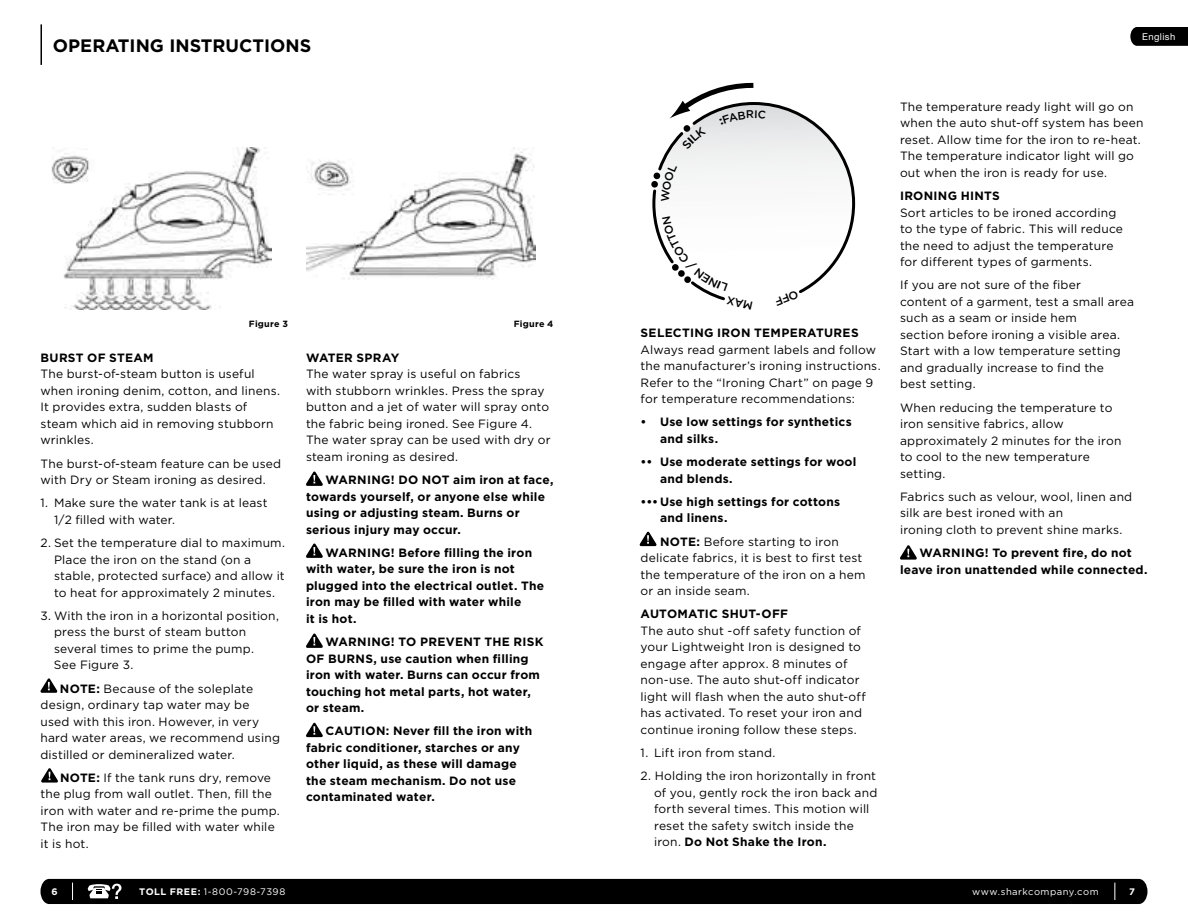
<style>
.page{position:relative;width:1188px;height:918px;background:#fff}
.page>*{position:absolute;margin:0;border:0;box-sizing:border-box;transform-origin:0 0}
.t1{font:700 18px "Gotham";color:#000}
.t2{font:12px/16.5px "Gotham";letter-spacing:.015em;color:#000}
.t3{font:700 12px/16.5px "Gotham";letter-spacing:.02em;color:#000}
.t4{font:9.45px "Gotham";letter-spacing:.055em;color:#fff}
.t5{font:9.45px "Helvetica Neue LT Std";letter-spacing:.045em;color:#fff}
.t6{font:700 9px "Gotham";letter-spacing:.025em;color:#000}
.s1{font-weight:700}
</style>
<div class="page">
<hr style="left:40px;top:24px;width:2px;height:41px;background:#000">
<div style="left:40px;top:879px;width:1108px;height:25px;background:#000"></div>
<svg style="left:1130px;top:27px;width:58px;height:19px"></svg>
<svg style="left:306px;top:471px;width:17px;height:15px"></svg>
<svg style="left:639px;top:531px;width:18px;height:15px"></svg>
<svg style="left:306px;top:543px;width:17px;height:15px"></svg>
<svg style="left:306px;top:633px;width:17px;height:15px"></svg>
<svg style="left:306px;top:722px;width:17px;height:15px"></svg>
<svg style="left:40px;top:678px;width:18px;height:15px"></svg>
<svg style="left:41px;top:768px;width:17px;height:15px"></svg>
<svg style="left:900px;top:545px;width:17px;height:15px"></svg>
<img style="left:51px;top:147px;width:220px;height:162px">
<img style="left:306px;top:147px;width:229px;height:132px">
<svg style="left:651px;top:82px;width:205px;height:219px"></svg>
<h1 class="t1" style="left:53px;top:36px;width:260px">OPERATING INSTRUCTIONS</h1>
<p class="t6" style="left:249px;top:319px;width:40px">Figure 3</p>
<p class="t6" style="left:514px;top:319px;width:40px">Figure 4</p>
<p class="t3" style="left:40px;top:349px;width:115px">BURST OF STEAM</p>
<p class="t2" style="left:40px;top:366px;width:241px">The burst-of-steam button is useful when ironing denim, cotton, and linens.<br>It provides extra, sudden blasts of steam which aid in removing stubborn wrinkles.</p>
<p class="t2" style="left:40px;top:455px;width:242px">The burst-of-steam feature can be used with Dry or Steam ironing as desired.</p>
<p class="t2" style="left:54px;top:495px;width:215px;text-indent:-14px">1. Make sure the water tank is at least<br>1/2 filled with water.</p>
<p class="t2" style="left:54px;top:534px;width:232px;text-indent:-14px">2. Set the temperature dial to maximum.<br>Place the iron on the stand (on a stable, protected surface) and allow it to heat for approximately 2 minutes.</p>
<p class="t2" style="left:54px;top:607px;width:227px;text-indent:-13px">3. With the iron in a horizontal position, press the burst of steam button several times to prime the pump.<br>See Figure 3.</p>
<p class="t2" style="left:40px;top:680px;width:241px;text-indent:19px"><span class="s1">NOTE:</span> Because of the soleplate design, ordinary tap water may be used with this iron. However, in very hard water areas, we recommend using distilled or demineralized water.</p>
<p class="t2" style="left:40px;top:769px;width:241px;text-indent:20px"><span class="s1">NOTE:</span> If the tank runs dry, remove the plug from wall outlet. Then, fill the iron with water and re-prime the pump.<br>The iron may be filled with water while it is hot.</p>
<p class="t3" style="left:306px;top:349px;width:95px">WATER SPRAY</p>
<p class="t2" style="left:306px;top:366px;width:246px">The water spray is useful on fabrics<br>with stubborn wrinkles. Press the spray button and a jet of water will spray onto the fabric being ironed. See Figure 4.<br>The water spray can be used with dry or steam ironing as desired.</p>
<p class="t3" style="left:306px;top:471px;width:249px;text-indent:20px">WARNING! DO NOT aim iron at face, towards yourself, or anyone else while using or adjusting steam. Burns or serious injury may occur.</p>
<p class="t3" style="left:306px;top:544px;width:240px;text-indent:20px">WARNING! Before filling the iron with water, be sure the iron is not plugged into the electrical outlet. The iron may be filled with water while<br>it is hot.</p>
<p class="t3" style="left:306px;top:633px;width:239px;text-indent:20px">WARNING! TO PREVENT THE RISK<br>OF BURNS, use caution when filling iron with water. Burns can occur from touching hot metal parts, hot water, or steam.</p>
<p class="t3" style="left:306px;top:723px;width:228px;text-indent:20px">CAUTION: Never fill the iron with fabric conditioner, starches or any other liquid, as these will damage the steam mechanism. Do not use contaminated water.</p>
<p class="t5" style="left:1142px;top:31px;width:35px">English</p>
<p class="t3" style="left:641px;top:324px;width:220px">SELECTING IRON TEMPERATURES</p>
<p class="t2" style="left:641px;top:341px;width:242px">Always read garment labels and follow the manufacturer’s ironing instructions.<br>Refer to the “Ironing Chart” on page 9 for temperature recommendations:</p>
<p class="t3" style="left:660px;top:413px;width:193px;text-indent:-19px">• Use low settings for synthetics and silks.</p>
<p class="t3" style="left:660px;top:453px;width:198px;text-indent:-20px">•• Use moderate settings for wool and blends.</p>
<p class="t3" style="left:660px;top:493px;width:182px;text-indent:-19px">••• Use high settings for cottons and linens.</p>
<p class="t2" style="left:641px;top:533px;width:227px;text-indent:19px"><span class="s1">NOTE:</span> Before starting to iron delicate fabrics, it is best to first test the temperature of the iron on a hem or an inside seam.</p>
<p class="t3" style="left:641px;top:605px;width:149px">AUTOMATIC SHUT-OFF</p>
<p class="t2" style="left:641px;top:622px;width:227px">The auto shut -off safety function of your Lightweight Iron is designed to engage after approx. 8 minutes of non-use. The auto shut-off indicator light will flash when the auto shut-off has activated. To reset your iron and continue ironing follow these steps.</p>
<p class="t2" style="left:641px;top:744px;width:136px">1. Lift iron from stand.</p>
<p class="t2" style="left:654px;top:768px;width:225px;text-indent:-14px">2. Holding the iron horizontally in front of you, gently rock the iron back and forth several times. This motion will reset the safety switch inside the iron. <span class="s1">Do Not Shake the Iron.</span></p>
<p class="t2" style="left:900px;top:98px;width:245px">The temperature ready light will go on when the auto shut-off system has been reset. Allow time for the iron to re-heat.<br>The temperature indicator light will go out when the iron is ready for use.</p>
<p class="t3" style="left:900px;top:187px;width:101px">IRONING HINTS</p>
<p class="t2" style="left:900px;top:204px;width:225px">Sort articles to be ironed according to the type of fabric. This will reduce the need to adjust the temperature for different types of garments.</p>
<p class="t2" style="left:900px;top:277px;width:236px">If you are not sure of the fiber<br>content of a garment, test a small area such as a seam or inside hem<br>section before ironing a visible area.<br>Start with a low temperature setting and gradually increase to find the<br>best setting.</p>
<p class="t2" style="left:900px;top:399px;width:223px">When reducing the temperature to iron sensitive fabrics, allow approximately 2 minutes for the iron to cool to the new temperature setting.</p>
<p class="t2" style="left:900px;top:488px;width:234px">Fabrics such as velour, wool, linen and silk are best ironed with an<br>ironing cloth to prevent shine marks.</p>
<p class="t3" style="left:900px;top:544px;width:249px;text-align:center">WARNING! To prevent fire, do not leave iron unattended while connected.</p>
<p class="t4" style="left:139px;top:887px;width:148px"><span class="s1">TOLL FREE:</span> 1-800-798-7398</p>
<p class="t4" style="left:972px;top:887px;width:128px">www.sharkcompany.com</p>
</div>
